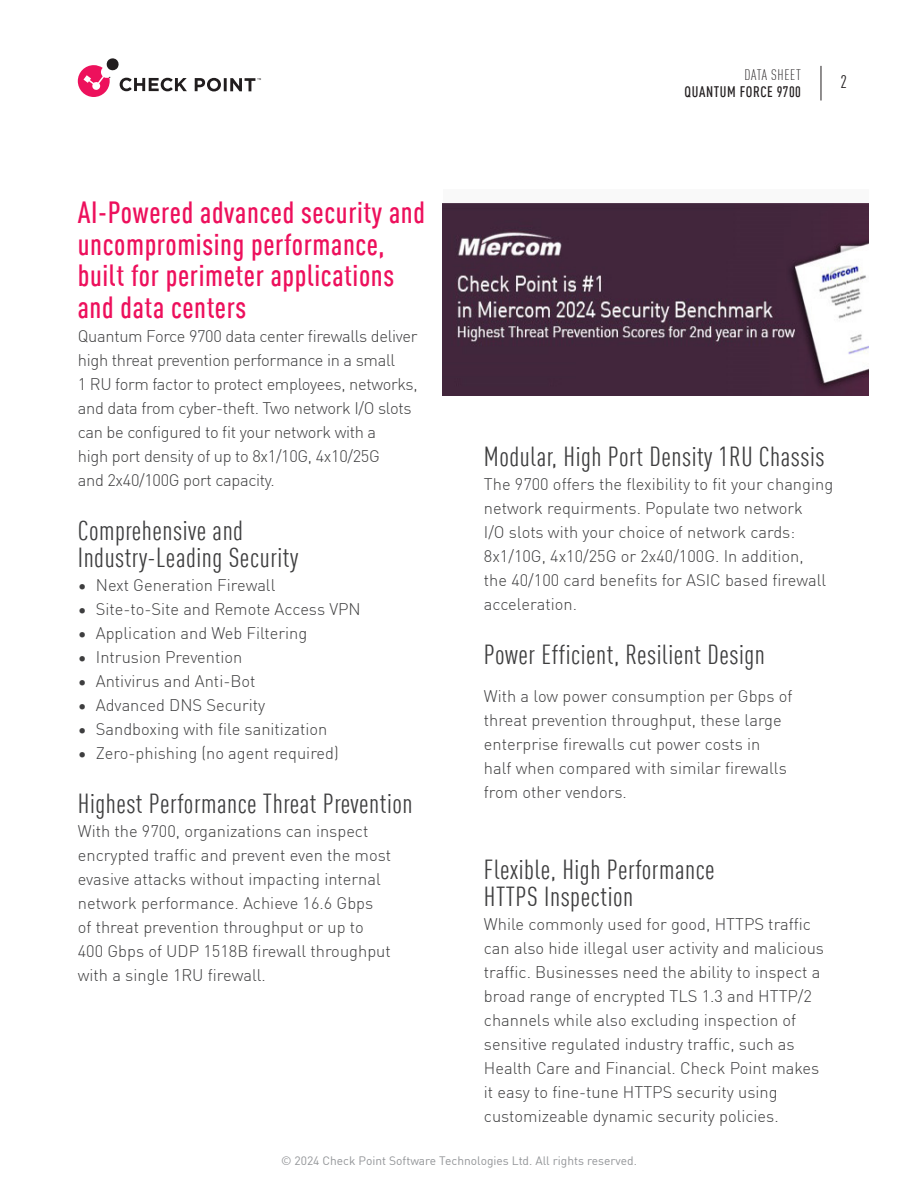
<style>
.page{position:relative;width:918px;height:1188px;background:#fff}
.page>*{position:absolute;margin:0;border:0;box-sizing:border-box;transform-origin:0 0}
.Header_1{font:500 condensed 30px/31.5px "DIN Pro";letter-spacing:.02em;color:#ed105c}
.Subhead_2{font:condensed 27px/27px "DIN Pro";letter-spacing:.02em;color:#3e3e3f}
.t1{font:condensed 18px "DIN Pro";color:#231f20}
.Body_Copy{font:300 16.5px/24px "DIN Pro";color:#3e3e3f}
.Body_Copy-2{font:300 16.5px/24px "DIN Pro";letter-spacing:-.02em;color:#3e3e3f}
.Subhead_2-2{font:300 16.5px/24px "DIN Pro";color:#3e3e3f}
.t2{font:500 condensed 15px "DIN Pro";letter-spacing:.04em;color:#231f20}
.t3{font:300 condensed 15px "DIN Pro";letter-spacing:.04em;color:#231f20}
.t4{font:12px "DIN Pro";color:#939598}
</style>
<div class="page">
<svg style="left:78px;top:58px;width:109px;height:39px"></svg>
<svg style="left:195px;top:78px;width:66px;height:13px"></svg>
<hr style="left:821px;top:66px;width:1px;height:34px;background:#231f20">
<div style="left:443px;top:189px;width:425px;height:206px;background:#f9f9f9"></div>
<img style="left:443px;top:203px;width:425px;height:192px">
<p class="t3" style="left:745px;top:65px;width:58px">DATA SHEET</p>
<p class="t2" style="left:685px;top:81px;width:118px">QUANTUM FORCE 9700</p>
<p class="t1" style="left:840px;top:69px;width:8px">2</p>
<p class="Header_1" style="left:78px;top:195px;width:349px">AI-Powered advanced security and uncompromising performance, built for perimeter applications and data centers</p>
<p class="Body_Copy-2" style="left:78px;top:323px;width:341px">Quantum Force 9700 data center firewalls deliver high threat prevention performance in a small<br>1 RU form factor to protect employees, networks, and data from cyber-theft. Two network I/O slots can be configured to fit your network with a<br>high port density of up to 8x1/10G, 4x10/25G<br>and 2x40/100G port capacity.</p>
<p class="Subhead_2" style="left:78px;top:515px;width:222px">Comprehensive and<br>Industry-Leading Security</p>
<p class="Body_Copy" style="left:78px;top:572px;width:199px">• Next Generation Firewall</p>
<p class="Body_Copy" style="left:78px;top:596px;width:285px">• Site-to-Site and Remote Access VPN</p>
<p class="Body_Copy" style="left:78px;top:620px;width:231px">• Application and Web Filtering</p>
<p class="Body_Copy" style="left:78px;top:644px;width:166px">• Intrusion Prevention</p>
<p class="Body_Copy" style="left:78px;top:668px;width:179px">• Antivirus and Anti-Bot</p>
<p class="Body_Copy" style="left:78px;top:692px;width:189px">• Advanced DNS Security</p>
<p class="Body_Copy" style="left:78px;top:716px;width:251px">• Sandboxing with file sanitization</p>
<p class="Body_Copy" style="left:78px;top:740px;width:263px">• Zero-phishing (no agent required)</p>
<p class="Subhead_2" style="left:78px;top:788px;width:336px">Highest Performance Threat Prevention</p>
<p class="Body_Copy" style="left:78px;top:818px;width:315px">With the 9700, organizations can inspect encrypted traffic and prevent even the most evasive attacks without impacting internal network performance. Achieve 16.6 Gbps of threat prevention throughput or up to 400 Gbps of UDP 1518B firewall throughput with a single 1RU firewall.</p>
<p class="Subhead_2" style="left:484px;top:441px;width:342px">Modular, High Port Density 1RU Chassis</p>
<p class="Body_Copy" style="left:484px;top:471px;width:351px">The 9700 offers the flexibility to fit your changing network requirments. Populate two network<br>I/O slots with your choice of network cards:<br>8x1/10G, 4x10/25G or 2x40/100G. In addition,<br>the 40/100 card benefits for ASIC based firewall acceleration.</p>
<p class="Subhead_2" style="left:484px;top:639px;width:283px">Power Efficient, Resilient Design</p>
<p class="Subhead_2-2" style="left:484px;top:683px;width:310px">With a low power consumption per Gbps of threat prevention throughput, these large enterprise firewalls cut power costs in<br>half when compared with similar firewalls from other vendors.</p>
<p class="Subhead_2" style="left:484px;top:854px;width:232px">Flexible, High Performance<br>HTTPS Inspection</p>
<p class="Body_Copy" style="left:484px;top:911px;width:342px">While commonly used for good, HTTPS traffic can also hide illegal user activity and malicious traffic. Businesses need the ability to inspect a broad range of encrypted TLS 1.3 and HTTP/2 channels while also excluding inspection of sensitive regulated industry traffic, such as Health Care and Financial. Check Point makes it easy to fine-tune HTTPS security using customizeable dynamic security policies.</p>
<p class="t4" style="left:281px;top:1151px;width:357px">© 2024 Check Point Software Technologies Ltd. All rights reserved.</p>
</div>
